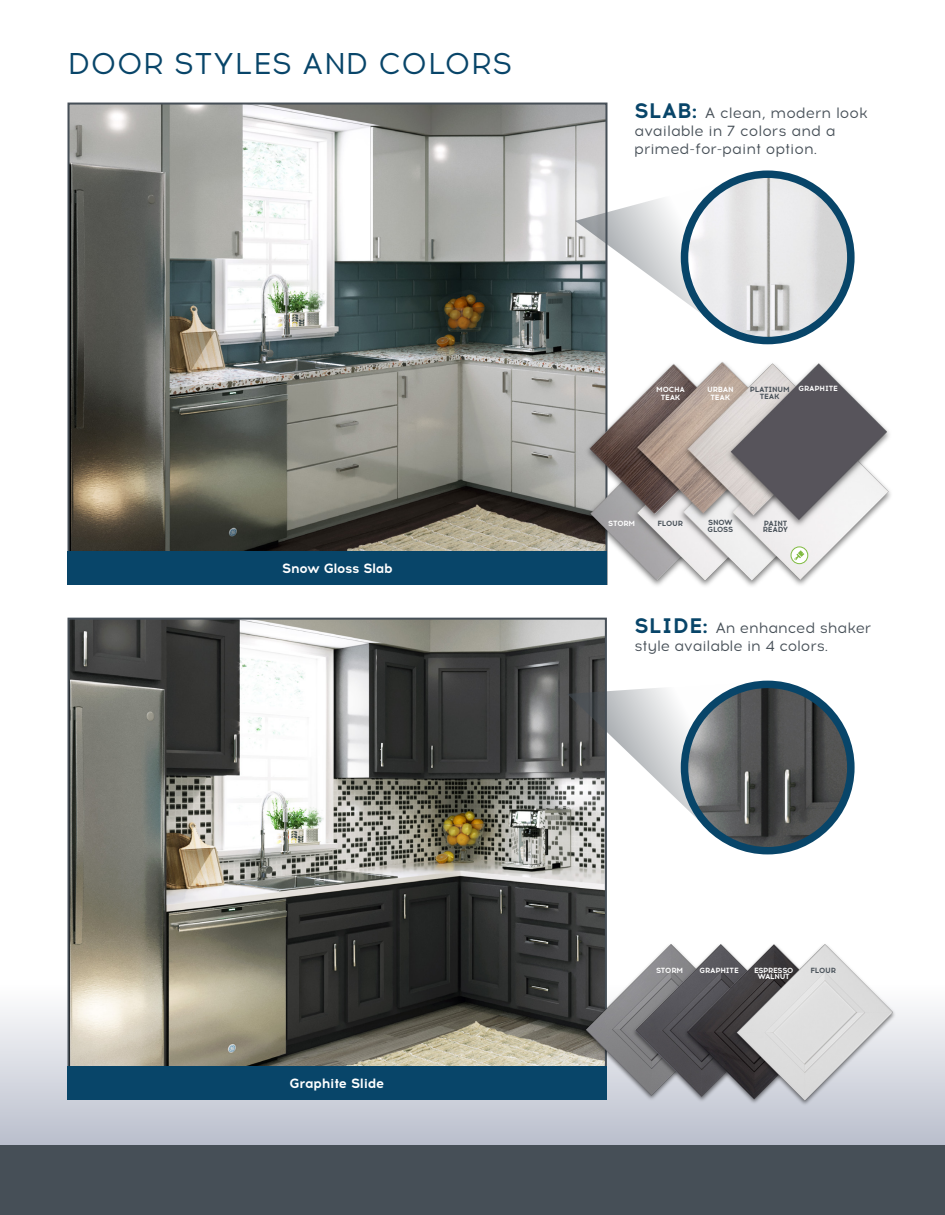
<style>
.page{position:relative;width:945px;height:1215px;background:#fff}
.page>*{position:absolute;margin:0;border:0;box-sizing:border-box;transform-origin:0 0}
.t1{font:30px "Acrom";letter-spacing:.02em;color:#084569}
.t2{font:15px/18px "Acrom";color:#464f57}
.t3{font:700 13.5px "Acrom";letter-spacing:-.03em;color:#fff}
.t4{font:700 7.5px/7.5px "Acrom";letter-spacing:-.025em;color:#fff;text-align:center}
.t5{font:700 7.5px/7.5px "Acrom";letter-spacing:-.02em;color:#464f57}
.s1{font-weight:700;font-size:21px;color:#084569}
</style>
<div class="page">
<svg style="left:0;top:986px;width:945px;height:160px;background:#c7cbd5"></svg>
<div style="left:0;top:1146px;width:945px;height:69px;background:#464f57"></div>
<img style="left:70px;top:106px;width:535px;height:446px">
<svg style="left:575px;top:170px;width:169px;height:159px"></svg>
<img style="left:685px;top:174px;width:166px;height:167px;border-radius:83px">
<div style="left:681px;top:170px;width:174px;height:174px;border:8px solid #084569;border-radius:50%"></div>
<img style="left:571px;top:349px;width:320px;height:237px">
<div style="left:68px;top:552px;width:540px;height:33px;background:#084569"></div>
<img style="left:71px;top:621px;width:533px;height:446px">
<img style="left:576px;top:920px;width:332px;height:189px">
<svg style="left:567px;top:681px;width:192px;height:153px"></svg>
<img style="left:685px;top:684px;width:166px;height:167px;border-radius:83px">
<div style="left:681px;top:681px;width:174px;height:173px;border:8px solid #084569;border-radius:50%"></div>
<div style="left:67px;top:1067px;width:540px;height:33px;background:#084569"></div>
<svg style="left:791px;top:547px;width:17px;height:17px"></svg>
<div style="left:791px;top:547px;width:17px;height:17px;border:1px solid #80bb41;border-radius:50%"></div>
<svg style="left:794px;top:550px;width:10px;height:10px"></svg>
<p class="t1" style="left:68px;top:44px;width:446px">DOOR STYLES AND COLORS</p>
<p class="t3" style="left:282px;top:559px;width:112px">Snow Gloss Slab</p>
<p class="t2" style="left:634px;top:105px;width:235px"><span class="s1">SLAB:</span> A clean, modern look available in 7 colors and a primed-for-paint option.</p>
<p class="t4" style="left:656px;top:386px;width:31px">MOCHA<br>TEAK</p>
<p class="t4" style="left:707px;top:386px;width:28px">URBAN<br>TEAK</p>
<p class="t5" style="left:750px;top:385px;width:42px;text-align:center">PLATINUM<br>TEAK</p>
<p class="t4" style="left:799px;top:385px;width:41px">GRAPHITE</p>
<p class="t4" style="left:608px;top:519px;width:29px">STORM</p>
<p class="t5" style="left:708px;top:519px;width:27px">SNOW<br>GLOSS</p>
<p class="t5" style="left:657px;top:519px;width:27px">FLOUR</p>
<p class="t5" style="left:763px;top:520px;width:27px;line-height:6px">PAINT<br>READY</p>
<p class="t2" style="left:634px;top:620px;width:238px"><span class="s1">SLIDE:</span> An enhanced shaker style available in 4 colors.</p>
<p class="t3" style="left:290px;top:1074px;width:96px">Graphite Slide</p>
<p class="t4" style="left:656px;top:967px;width:29px">STORM</p>
<p class="t4" style="left:700px;top:967px;width:41px">GRAPHITE</p>
<p class="t4" style="left:754px;top:967px;width:41px">ESPRESSO</p>
<p class="t5" style="left:810px;top:967px;width:27px">FLOUR</p>
<p class="t4" style="left:758px;top:973px;width:34px">WALNUT</p>
</div>
